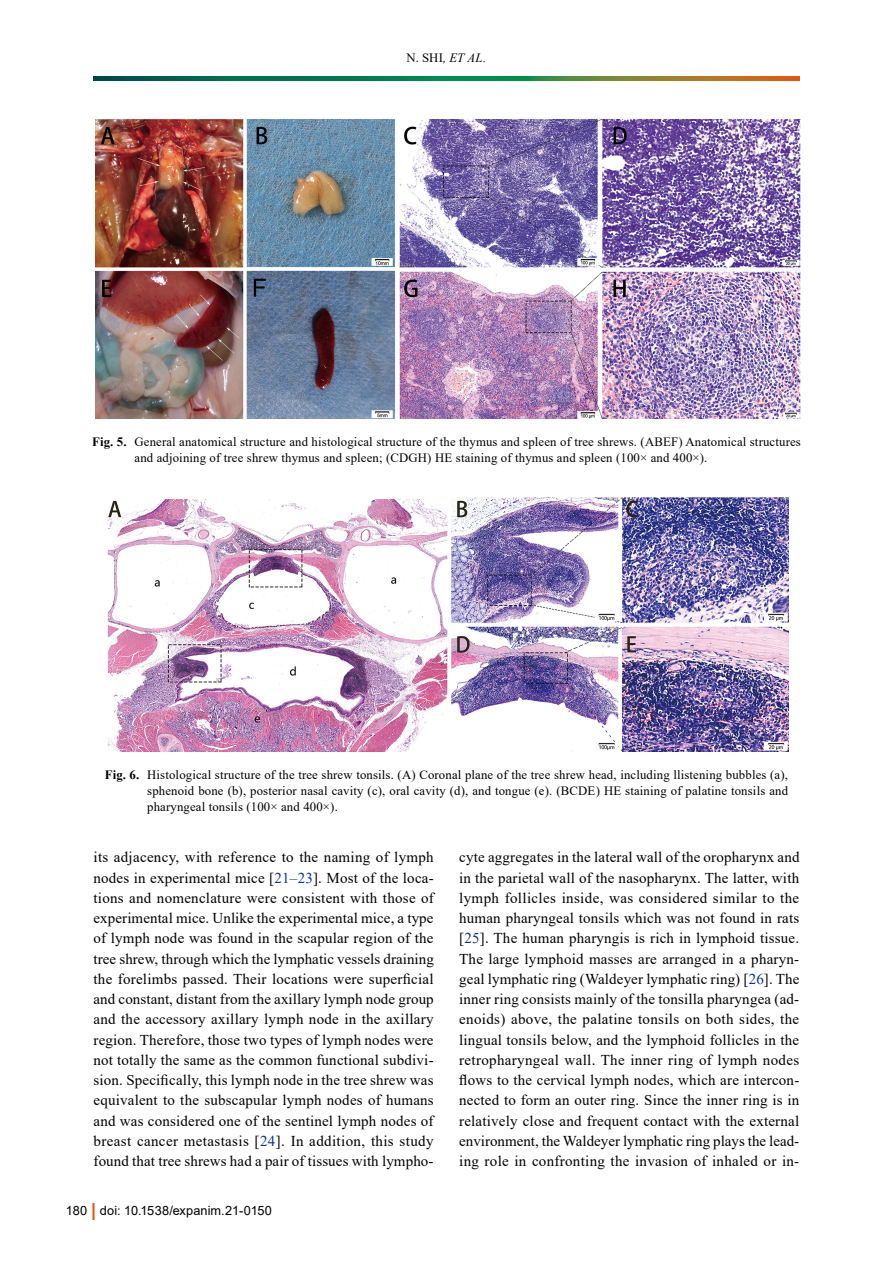
<style>
.page{position:relative;width:893px;height:1263px;background:#fff}
.page>*{position:absolute;margin:0;border:0;box-sizing:border-box;transform-origin:0 0}
.t1{font:15px/20.2px "Times New Roman";letter-spacing:.015em;color:#000;text-align:justify}
.t2{font:12.75px/15.8px "Times New Roman";letter-spacing:.01em;color:#000}
.t3{font:12.75px "Arial";letter-spacing:.005em;color:#000}
.t4{font:italic 12.75px "Times New Roman";color:#000}
.s1{font-style:normal}
.s2{font-weight:700}
.s3{color:#0c3388}
.s4{font-weight:700;font-size:18px;color:#e15400}
</style>
<div class="page">
<svg style="left:94px;top:77px;width:705px;height:4px;background:#377842"></svg>
<img style="left:95px;top:119px;width:706px;height:300px">
<img style="left:108px;top:497px;width:680px;height:255px">
<p class="t4" style="left:407px;top:49px;width:81px"><span class="s1">N. SHI</span>, ET AL.</p>
<p class="t2" style="left:135px;top:434px;width:668px;text-indent:-42px"><span class="s2">Fig. 5.</span> General anatomical structure and histological structure of the thymus and spleen of tree shrews. (ABEF) Anatomical structures and adjoining of tree shrew thymus and spleen; (CDGH) HE staining of thymus and spleen (100× and 400×).</p>
<p class="t2" style="left:147px;top:767px;width:642px;text-align:justify;text-indent:-42px"><span class="s2">Fig. 6.</span> Histological structure of the tree shrew tonsils. (A) Coronal plane of the tree shrew head, including llistening bubbles (a), sphenoid bone (b), posterior nasal cavity (c), oral cavity (d), and tongue (e). (BCDE) HE staining of palatine tonsils and pharyngeal tonsils (100× and 400×).</p>
<p class="t1" style="left:94px;top:847px;width:342px">its adjacency, with reference to the naming of lymph nodes in experimental mice [<span class="s3">21–23</span>]. Most of the loca&shy;tions and nomenclature were consistent with those of experimental mice. Unlike the experimental mice, a type of lymph node was found in the scapular region of the tree shrew, through which the lymphatic vessels draining the forelimbs passed. Their locations were superficial and constant, distant from the axillary lymph node group and the accessory axillary lymph node in the axillary region. Therefore, those two types of lymph nodes were not totally the same as the common functional subdivi&shy;sion. Specifically, this lymph node in the tree shrew was equivalent to the subscapular lymph nodes of humans and was considered one of the sentinel lymph nodes of breast cancer metastasis [<span class="s3">24</span>]. In addition, this study found that tree shrews had a pair of tissues with lympho-</p>
<p class="t1" style="left:459px;top:847px;width:342px">cyte aggregates in the lateral wall of the oropharynx and in the parietal wall of the nasopharynx. The latter, with lymph follicles inside, was considered similar to the human pharyngeal tonsils which was not found in rats [<span class="s3">25</span>]. The human pharyngis is rich in lymphoid tissue.<br>The large lymphoid masses are arranged in a pharyn&shy;geal lymphatic ring (Waldeyer lymphatic ring) [<span class="s3">26</span>]. The inner ring consists mainly of the tonsilla pharyngea (ad&shy;enoids) above, the palatine tonsils on both sides, the lingual tonsils below, and the lymphoid follicles in the retropharyngeal wall. The inner ring of lymph nodes flows to the cervical lymph nodes, which are intercon&shy;nected to form an outer ring. Since the inner ring is in relatively close and frequent contact with the external environment, the Waldeyer lymphatic ring plays the lead&shy;ing role in confronting the invasion of inhaled or in-</p>
<p class="t3" style="left:66px;top:1202px;width:208px">180 <span class="s4">|</span> doi: 10.1538/expanim.21-0150</p>
</div>
